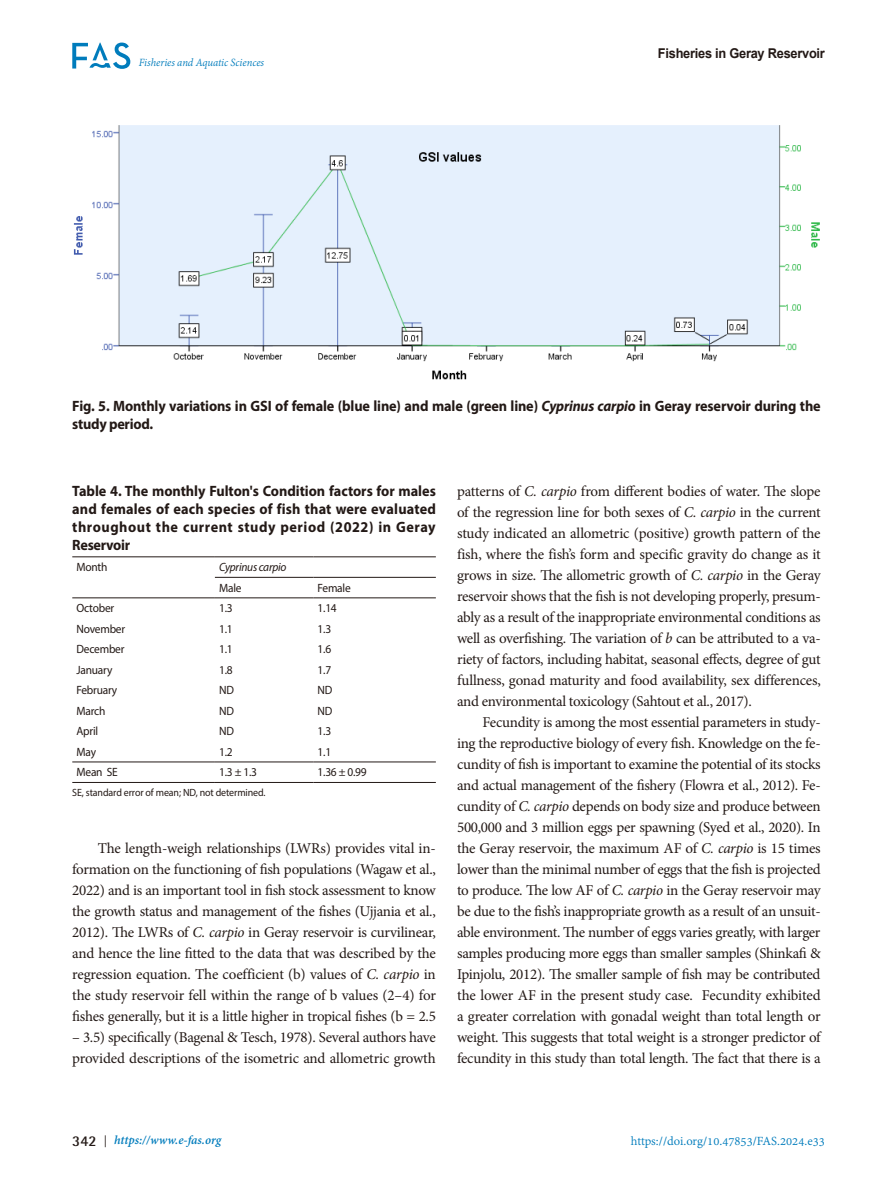
<style>
.page{position:relative;width:893px;height:1191px;background:#fff}
.page>*{position:absolute;margin:0;border:0;box-sizing:border-box;transform-origin:0 0}
.main_text_2nd_more_i{font:15px/21px "Minion Pro";letter-spacing:-.02em;color:#231916;text-align:justify}
.table_title{font:700 15px/18px "Myriad Pro";letter-spacing:-.01em;color:#231916;scale:.95 1}
.t1{font:13.5px "Adobe Devanagari";color:#007cbc}
.t2{font:700 13.5px "Arial";letter-spacing:-.02em;color:#231916;scale:.95 1}
.t3{font:italic 700 13.5px "Adobe Devanagari";color:#007cbc}
.t4{font:12px "Myriad Pro";letter-spacing:-.02em;color:#231916;scale:.95 1}
.t5{font:italic 12px "Adobe Devanagari";letter-spacing:-.005em;color:#007cbc;scale:.95 1}
.t6{font:italic 12px "Myriad Pro";letter-spacing:-.02em;color:#231916;scale:.95 1}
.table_footnote{font:10.5px "Myriad Pro";letter-spacing:-.01em;color:#231916;scale:.95 1}
.s1{font-style:italic}
.s2{font-family:"Rotis Semi Sans Std";font-style:normal;font-size:15px;color:#231916}
.s3{font-family:"Helvetica Neue LT Pro";font-weight:300;font-style:normal;font-stretch:condensed;font-size:16.05px;color:#231916}
</style>
<div class="page">
<svg style="left:72px;top:43px;width:58px;height:26px"></svg>
<img style="left:73px;top:125px;width:747px;height:255px">
<hr style="left:72px;top:782px;width:143px;height:1px;background:#231916">
<hr style="left:215px;top:782px;width:98px;height:1px;background:#231916">
<hr style="left:313px;top:782px;width:123px;height:1px;background:#231916">
<hr style="left:72px;top:556px;width:143px;height:1px;background:#231916">
<hr style="left:72px;top:597px;width:143px;height:1px;background:#231916">
<hr style="left:215px;top:556px;width:98px;height:1px;background:#231916">
<hr style="left:313px;top:556px;width:123px;height:1px;background:#231916">
<hr style="left:215px;top:577px;width:98px;height:1px;background:#231916">
<hr style="left:313px;top:577px;width:123px;height:1px;background:#231916">
<hr style="left:215px;top:597px;width:98px;height:1px;background:#231916">
<hr style="left:313px;top:597px;width:123px;height:1px;background:#231916">
<hr style="left:72px;top:761px;width:143px;height:1px;background:#231916">
<hr style="left:215px;top:761px;width:98px;height:1px;background:#231916">
<hr style="left:313px;top:761px;width:123px;height:1px;background:#231916">
<p class="t5" style="left:139px;top:56px;width:133px">Fisheries and Aquatic Sciences</p>
<p class="t2" style="left:658px;top:44px;width:177px">Fisheries in Geray Reservoir</p>
<p class="table_title" style="left:72px;top:396px;width:789px">Fig. 5. Monthly variations in GSI of female (blue line) and male (green line) <span class="s1">Cyprinus carpio</span> in Geray reservoir during the study period.</p>
<p class="table_title" style="left:72px;top:481px;width:384px;text-align:justify">Table 4. The monthly Fulton's Condition factors for males and females of each species of fish that were evaluated throughout the current study period (2022) in Geray Reservoir</p>
<p class="t4" style="left:77px;top:559px;width:34px">Month</p>
<p class="t6" style="left:219px;top:559px;width:72px">Cyprinus carpio</p>
<p class="t4" style="left:219px;top:580px;width:25px">Male</p>
<p class="t4" style="left:318px;top:580px;width:36px">Female</p>
<p class="t4" style="left:77px;top:601px;width:41px">October</p>
<p class="t4" style="left:219px;top:601px;width:16px">1.3</p>
<p class="t4" style="left:318px;top:601px;width:22px">1.14</p>
<p class="t4" style="left:77px;top:621px;width:53px">November</p>
<p class="t4" style="left:219px;top:621px;width:16px">1.1</p>
<p class="t4" style="left:318px;top:621px;width:16px">1.3</p>
<p class="t4" style="left:77px;top:642px;width:52px">December</p>
<p class="t4" style="left:219px;top:642px;width:16px">1.1</p>
<p class="t4" style="left:318px;top:642px;width:16px">1.6</p>
<p class="t4" style="left:77px;top:662px;width:39px">January</p>
<p class="t4" style="left:219px;top:662px;width:16px">1.8</p>
<p class="t4" style="left:318px;top:662px;width:16px">1.7</p>
<p class="t4" style="left:77px;top:683px;width:44px">February</p>
<p class="t4" style="left:219px;top:683px;width:17px">ND</p>
<p class="t4" style="left:318px;top:683px;width:17px">ND</p>
<p class="t4" style="left:77px;top:703px;width:32px">March</p>
<p class="t4" style="left:219px;top:703px;width:17px">ND</p>
<p class="t4" style="left:318px;top:703px;width:17px">ND</p>
<p class="t4" style="left:77px;top:724px;width:24px">April</p>
<p class="t4" style="left:219px;top:724px;width:17px">ND</p>
<p class="t4" style="left:318px;top:724px;width:16px">1.3</p>
<p class="t4" style="left:77px;top:744px;width:22px">May</p>
<p class="t4" style="left:219px;top:744px;width:16px">1.2</p>
<p class="t4" style="left:318px;top:744px;width:16px">1.1</p>
<p class="t4" style="left:77px;top:765px;width:45px">Mean SE</p>
<p class="t4" style="left:219px;top:765px;width:41px">1.3 ± 1.3</p>
<p class="t4" style="left:318px;top:765px;width:53px">1.36 ± 0.99</p>
<p class="table_footnote" style="left:72px;top:786px;width:205px">SE, standard error of mean; ND, not determined.</p>
<p class="main_text_2nd_more_i" style="left:72px;top:837px;width:365px;text-indent:26px">The length-weigh relationships (LWRs) provides vital in&shy;formation on the functioning of fish populations (Wagaw et al., 2022) and is an important tool in fish stock assessment to know the growth status and management of the fishes (Ujjania et al., 2012). The LWRs of <span class="s1">C. carpio</span> in Geray reservoir is curvilinear, and hence the line fitted to the data that was described by the regression equation. The coefficient (b) values of <span class="s1">C. carpio</span> in the study reservoir fell within the range of b values (2–4) for fishes generally, but it is a little higher in tropical fishes (b = 2.5</p>
<p class="main_text_2nd_more_i" style="left:72px;top:1026px;width:365px">– 3.5) specifically (Bagenal &amp; Tesch, 1978). Several authors have provided descriptions of the isometric and allometric growth</p>
<p class="main_text_2nd_more_i" style="left:457px;top:480px;width:365px">patterns of <span class="s1">C. carpio</span> from different bodies of water. The slope of the regression line for both sexes of <span class="s1">C. carpio</span> in the current study indicated an allometric (positive) growth pattern of the fish, where the fish’s form and specific gravity do change as it grows in size. The allometric growth of <span class="s1">C. carpio</span> in the Geray reservoir shows that the fish is not developing properly, presum&shy;ably as a result of the inappropriate environmental conditions as well as overfishing. The variation of <span class="s1">b</span> can be attributed to a va&shy;riety of factors, including habitat, seasonal effects, degree of gut fullness, gonad maturity and food availability, sex differences, and environmental toxicology (Sahtout et al., 2017).</p>
<p class="main_text_2nd_more_i" style="left:457px;top:711px;width:365px;text-indent:26px">Fecundity is among the most essential parameters in study&shy;ing the reproductive biology of every fish. Knowledge on the fe&shy;cundity of fish is important to examine the potential of its stocks and actual management of the fishery (Flowra et al., 2012). Fe&shy;cundity of <span class="s1">C. carpio</span> depends on body size and produce between 500,000 and 3 million eggs per spawning (Syed et al., 2020). In the Geray reservoir, the maximum AF of <span class="s1">C. carpio</span> is 15 times lower than the minimal number of eggs that the fish is projected to produce. The low AF of <span class="s1">C. carpio</span> in the Geray reservoir may be due to the fish’s inappropriate growth as a result of an unsuit&shy;able environment. The number of eggs varies greatly, with larger samples producing more eggs than smaller samples (Shinkafi &amp; Ipinjolu, 2012). The smaller sample of fish may be contributed the lower AF in the present study case. Fecundity exhibited a greater correlation with gonadal weight than total length or weight. This suggests that total weight is a stronger predictor of fecundity in this study than total length. The fact that there is a</p>
<p class="t3" style="left:72px;top:1132px;width:151px"><span class="s2">342</span> <span class="s3">|</span> https://www.e-fas.org</p>
<p class="t1" style="left:631px;top:1133px;width:196px">https://doi.org/10.47853/FAS.2024.e33</p>
</div>
